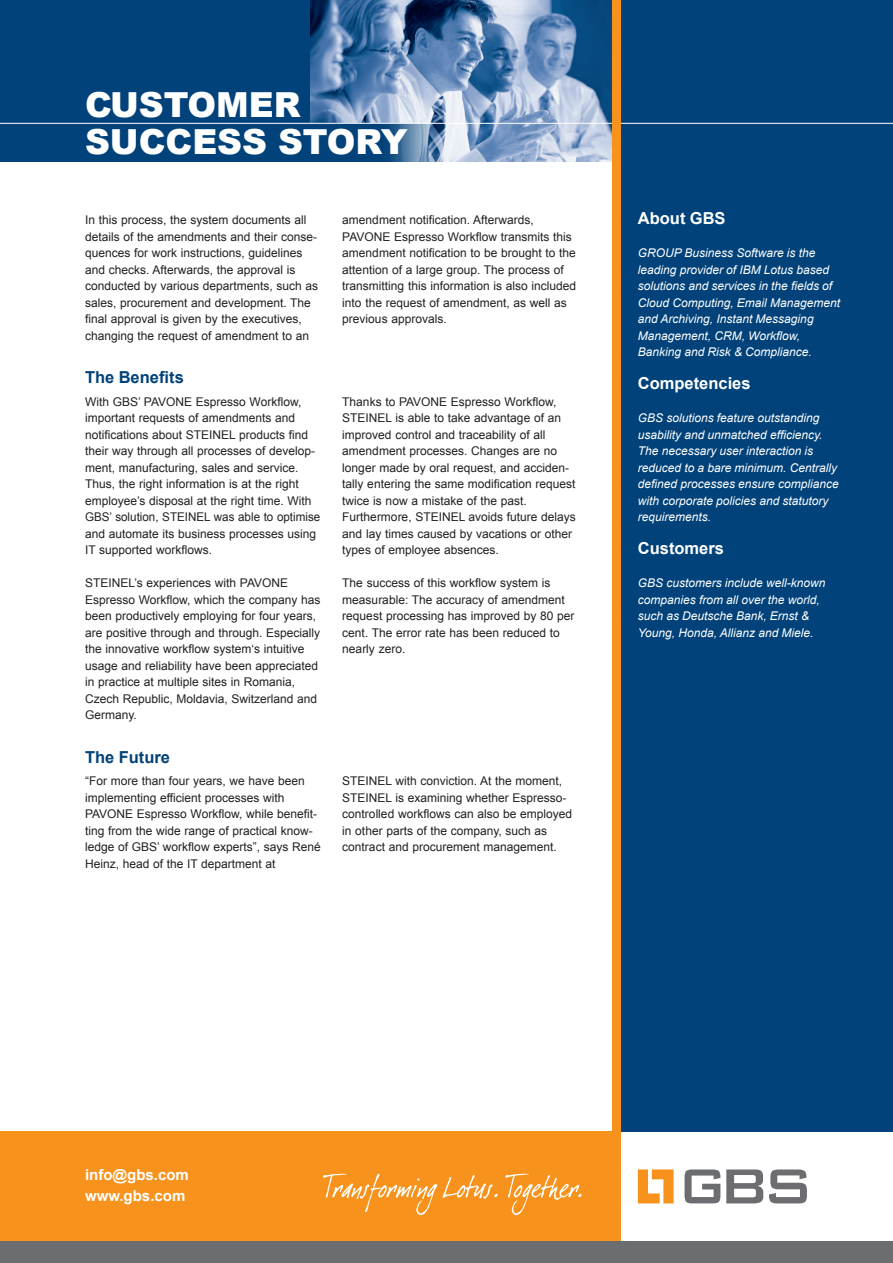
<style>
.page{position:relative;width:893px;height:1263px;background:#fff}
.page>*{position:absolute;margin:0;border:0;box-sizing:border-box;transform-origin:0 0}
.t1{font:900 34.5px/37.5px "Arial";color:#fff}
.t2{font:700 16.5px "Arial";color:#fff}
.t3{font:700 16.5px "Arial";color:#004279}
.t4{font:700 15px/21px "Arial";color:#fff}
.t5{font:12px/16.5px "Arial";color:#231f20}
.t6{font:italic 12px/16.5px "Arial";color:#fff}
</style>
<div class="page">
<div style="left:0;top:0;width:612px;height:162px;background:#004279"></div>
<img style="left:310px;top:0;width:302px;height:162px">
<div style="left:621px;top:0;width:272px;height:1131px;background:#004279"></div>
<hr style="left:621px;top:123px;width:272px;height:1px;background:#fff">
<img style="left:310px;top:124px;width:136px;height:38px">
<hr style="left:0;top:123px;width:612px;height:1px;background:#fff">
<div style="left:0;top:1131px;width:621px;height:113px;background:#f7931d"></div>
<div style="left:612px;top:0;width:9px;height:1242px;background:#f7931d"></div>
<svg style="left:638px;top:1169px;width:36px;height:34px"></svg>
<svg style="left:685px;top:1169px;width:35px;height:34px"></svg>
<svg style="left:726px;top:1169px;width:37px;height:34px"></svg>
<svg style="left:769px;top:1169px;width:38px;height:34px"></svg>
<svg style="left:323px;top:1174px;width:114px;height:41px"></svg>
<svg style="left:443px;top:1175px;width:55px;height:23px"></svg>
<svg style="left:505px;top:1174px;width:77px;height:41px"></svg>
<div style="left:0;top:1242px;width:893px;height:21px;background:#6c6d70"></div>
<h1 class="t1" style="left:85px;top:85px;width:324px">CUSTOMER<br>SUCCESS STORY</h1>
<p class="t5" style="left:85px;top:212px;width:235px">In this process, the system documents all details of the amendments and their conse&shy;quences for work instructions, guidelines and checks. Afterwards, the approval is conducted by various departments, such as sales, procurement and development. The final approval is given by the executives, changing the request of amendment to an</p>
<p class="t5" style="left:342px;top:212px;width:235px">amendment notification. Afterwards, PAVONE Espresso Workflow transmits this amendment notification to be brought to the attention of a large group. The process of transmitting this information is also included into the request of amendment, as well as previous approvals.</p>
<h2 class="t3" style="left:85px;top:366px;width:100px">The Benefits</h2>
<p class="t5" style="left:85px;top:393px;width:237px">With GBS’ PAVONE Espresso Workflow, important requests of amendments and notifications about STEINEL products find their way through all processes of develop&shy;ment, manufacturing, sales and service.<br>Thus, the right information is at the right employee’s disposal at the right time. With GBS’ solution, STEINEL was able to optimise and automate its business processes using IT supported workflows.</p>
<p class="t5" style="left:85px;top:575px;width:237px">STEINEL’s experiences with PAVONE Espresso Workflow, which the company has been productively employing for four years, are positive through and through. Especially the innovative workflow system‘s intuitive usage and reliability have been appreciated in practice at multiple sites in Romania, Czech Republic, Moldavia, Switzerland and Germany.</p>
<p class="t5" style="left:342px;top:393px;width:235px">Thanks to PAVONE Espresso Workflow, STEINEL is able to take advantage of an improved control and traceability of all amendment processes. Changes are no longer made by oral request, and acciden&shy;tally entering the same modification request twice is now a mistake of the past.<br>Furthermore, STEINEL avoids future delays and lay times caused by vacations or other types of employee absences.</p>
<p class="t5" style="left:342px;top:575px;width:234px">The success of this workflow system is measurable: The accuracy of amendment request processing has improved by 80 per cent. The error rate has been reduced to nearly zero.</p>
<h2 class="t3" style="left:85px;top:746px;width:87px">The Future</h2>
<p class="t5" style="left:85px;top:773px;width:237px">“For more than four years, we have been implementing efficient processes with PAVONE Espresso Workflow, while benefit&shy;ting from the wide range of practical know&shy;ledge of GBS’ workflow experts”, says René Heinz, head of the IT department at</p>
<p class="t5" style="left:342px;top:773px;width:231px">STEINEL with conviction. At the moment, STEINEL is examining whether Espresso&shy;controlled workflows can also be employed in other parts of the company, such as contract and procurement management.</p>
<h2 class="t2" style="left:638px;top:207px;width:89px">About GBS</h2>
<p class="t6" style="left:638px;top:245px;width:204px">GROUP Business Software is the leading provider of IBM Lotus based solutions and services in the fields of Cloud Computing, Email Management and Archiving, Instant Messaging Management, CRM, Workflow, Banking and Risk &amp; -Compliance.</p>
<h2 class="t2" style="left:638px;top:372px;width:114px">Competencies</h2>
<p class="t6" style="left:638px;top:410px;width:202px">GBS solutions feature outstanding usability and unmatched efficiency.<br>The necessary user interaction is reduced to a bare minimum. Centrally defined processes ensure compliance with corporate policies and statutory requirements.</p>
<h2 class="t2" style="left:638px;top:537px;width:88px">Customers</h2>
<p class="t6" style="left:638px;top:575px;width:189px">GBS customers include well-known companies from all over the world, such as Deutsche Bank, Ernst &amp;<br>Young, Honda, Allianz and Miele.</p>
<p class="t4" style="left:85px;top:1165px;width:105px">info@gbs.com www.gbs.com</p>
</div>
